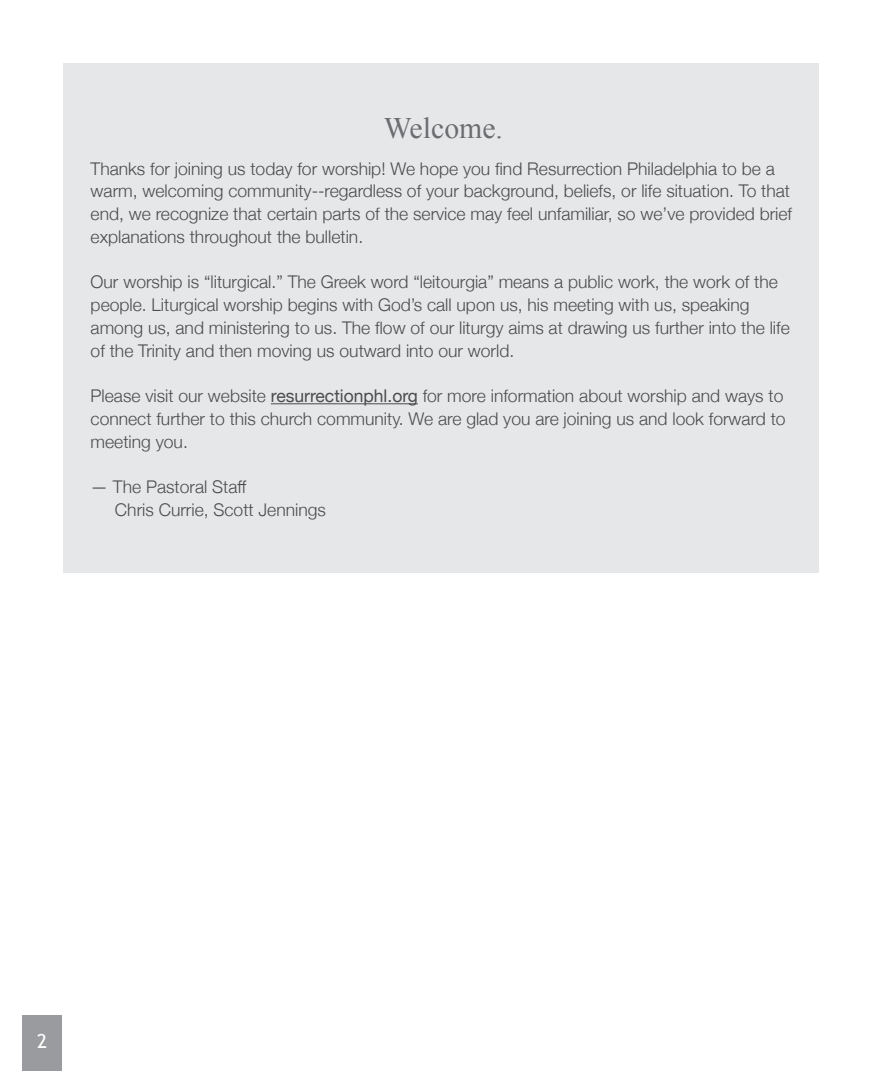
<style>
.page{position:relative;width:882px;height:1071px;background:#fff}
.page>*{position:absolute;margin:0;border:0;box-sizing:border-box;transform-origin:0 0}
.t1{font:29.75px "Times New Roman";color:#6c6d70}
.t2{font:19.25px "Trebuchet MS";color:#fff}
.t3{font:300 17.5px/22.8px "Helvetica Neue";color:#4b4c4d}
.s1{font-weight:400}
</style>
<div class="page">
<div style="left:23px;top:1016px;width:39px;height:55px;background:#999b9e"></div>
<div style="left:63px;top:63px;width:756px;height:509px;background:#e6e7e9"></div>
<hr style="left:271px;top:403px;width:147px;height:1px;background:#4b4c4d">
<p class="t1" style="left:384px;top:108px;width:121px">Welcome.</p>
<p class="t3" style="left:91px;top:156px;width:703px">Thanks for joining us today for worship! We hope you find Resurrection Philadelphia to be a warm, welcoming community--regardless of your background, beliefs, or life situation. To that end, we recognize that certain parts of the service may feel unfamiliar, so we’ve provided brief explanations throughout the bulletin.</p>
<p class="t3" style="left:91px;top:269px;width:701px">Our worship is “liturgical.” The Greek word “leitourgia” means a public work, the work of the people. Liturgical worship begins with God’s call upon us, his meeting with us, speaking among us, and ministering to us. The flow of our liturgy aims at drawing us further into the life of the Trinity and then moving us outward into our world.</p>
<p class="t3" style="left:91px;top:383px;width:697px">Please visit our website <span class="s1">resurrectionphl.org</span> for more information about worship and ways to connect further to this church community. We are glad you are joining us and look forward to</p>
<p class="t3" style="left:91px;top:429px;width:99px">meeting you.</p>
<p class="t3" style="left:91px;top:474px;width:157px">— The Pastoral Staff</p>
<p class="t3" style="left:115px;top:497px;width:213px">Chris Currie, Scott Jennings</p>
<p class="t2" style="left:37px;top:1030px;width:12px">2</p>
</div>
